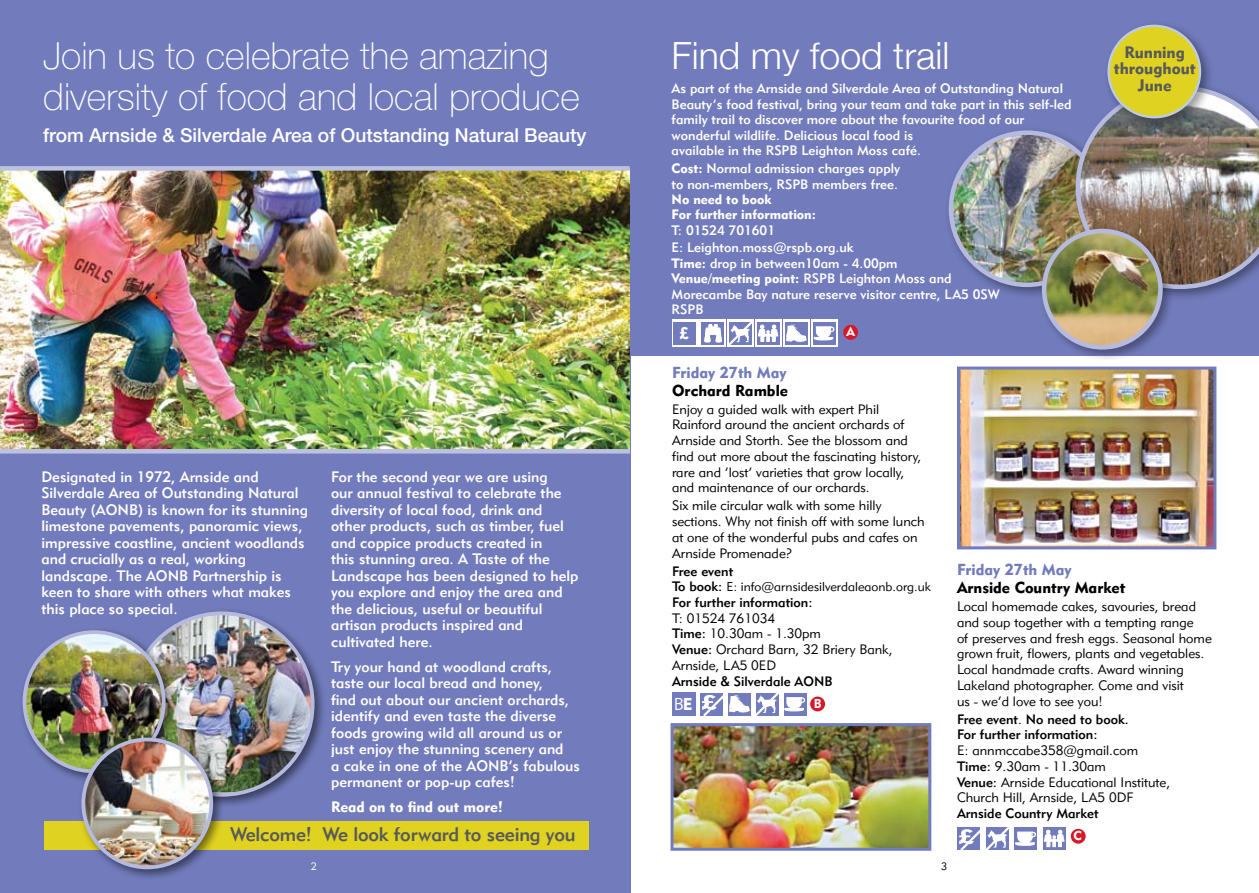
<style>
.page{position:relative;width:1259px;height:893px;background:#fff}
.page>*{position:absolute;margin:0;border:0;box-sizing:border-box;transform-origin:0 0}
.t1{font:100 37.5px/40.5px "Helvetica Neue";color:#fff}
.t2{font:300 37.5px "Helvetica Neue";color:#fff}
.t3{font:19.5px "Geometric 415 BT Medium A";letter-spacing:-.01em;color:#58595b}
.t4{font:500 19.2px "Helvetica Neue";color:#fff}
.t5{font:17.1px "Geometric 415 BT Lite A";color:#fff}
.t6{font:16.5px/16.5px "Geometric 415 BT Black A";color:#58595b;text-align:center}
.t7{font:16.5px "Geometric 415 BT Black A";color:#fff}
.t8{font:15.75px "Geometric 415 BT Black A";color:#000}
.t9{font:15.75px "Geometric 415 BT Black A";color:#727cbc}
.t10{font:15px/16.5px "Geometric 415 BT Medium A";color:#fff}
.t11{font:15px "Geometric 415 BT Black A";color:#fff}
.t12{font:13.5px/15.8px "Geometric 415 BT Lite A";color:#000}
.t13{font:13.5px/15.5px "Geometric 415 BT Medium A";color:#fff}
.t14{font:13.5px/15.8px "Geometric 415 BT Medium A";color:#000}
.t15{font:13.5px/15.5px "Geometric 415 BT Black A";color:#fff}
.t16{font:12.75px "Geometric 415 BT Lite A";color:#000}
.t17{font:12.75px "Geometric 415 BT Black A";color:#fff}
.t18{font:10.5px "Geometric 415 BT Lite A";color:#fff}
.t19{font:10.5px "Geometric 415 BT Lite A";color:#000}
.s1{font-family:"Geometric 415 BT Black A"}
.s2{font-family:"Geometric 415 BT Medium A"}
.s3{font-family:"Geometric 415 BT Medium A";font-size:13.5px}
.s4{font-family:"Geometric 415 BT Lite A"}
</style>
<div class="page">
<div style="left:0;top:0;width:630px;height:893px;background:#727cbc"></div>
<img style="left:0;top:168px;width:630px;height:281px">
<div style="left:630px;top:0;width:629px;height:355px;background:#727cbc"></div>
<div style="left:44px;top:821px;width:544px;height:29px;background:#e0d220"></div>
<div style="left:125px;top:607px;width:202px;height:202px;background:#000;opacity:.5"></div>
<img style="left:131px;top:613px;width:182px;height:179px">
<div style="left:19px;top:626px;width:159px;height:160px;background:#000;opacity:.5"></div>
<img style="left:24px;top:632px;width:140px;height:139px;border-radius:70px">
<div style="left:23px;top:630px;width:143px;height:143px;border:4px solid #b6bade;border-radius:50%"></div>
<div style="left:77px;top:734px;width:148px;height:148px;background:#000;opacity:.5"></div>
<img style="left:83px;top:739px;width:128px;height:128px;border-radius:64px">
<div style="left:81px;top:738px;width:132px;height:131px;border:4px solid #b6bade;border-radius:50%"></div>
<div style="left:0;top:166px;width:629px;height:5px;background:#bdc1e1"></div>
<div style="left:0;top:449px;width:630px;height:5px;background:#bdc1e1"></div>
<img style="left:674px;top:727px;width:253px;height:120px">
<div style="left:670px;top:723px;width:261px;height:128px;border:3px solid #727cbc"></div>
<svg style="left:783px;top:320px;width:26px;height:27px"></svg>
<svg style="left:672px;top:320px;width:26px;height:27px"></svg>
<div style="left:673px;top:322px;width:23px;height:22px;background:#727cbc"></div>
<div style="left:755px;top:319px;width:26px;height:27px;background:#fff"></div>
<div style="left:700px;top:320px;width:26px;height:27px;background:#fff"></div>
<div style="left:701px;top:322px;width:23px;height:23px;background:#727cbc"></div>
<div style="left:757px;top:322px;width:23px;height:23px;background:#727cbc"></div>
<svg style="left:704px;top:319px;width:74px;height:28px"></svg>
<div style="left:785px;top:322px;width:22px;height:23px;background:#727cbc"></div>
<svg style="left:786px;top:324px;width:21px;height:18px"></svg>
<div style="left:811px;top:320px;width:26px;height:27px;background:#fff"></div>
<svg style="left:813px;top:322px;width:23px;height:23px"></svg>
<svg style="left:814px;top:327px;width:20px;height:13px"></svg>
<div style="left:943px;top:125px;width:175px;height:175px;background:#000;opacity:.4"></div>
<img style="left:951px;top:133px;width:152px;height:152px;border-radius:76px">
<div style="left:948px;top:130px;width:157px;height:157px;border:4px solid #b6bade;border-radius:50%"></div>
<div style="left:843px;top:325px;width:15px;height:15px;background:#d71829;border-radius:50%"></div>
<div style="left:1070px;top:80px;width:189px;height:222px;background:#000;opacity:.4"></div>
<img style="left:1075px;top:86px;width:184px;height:203px">
<div style="left:1102px;top:19px;width:112px;height:112px;background:#000;opacity:.4"></div>
<div style="left:1108px;top:26px;width:92px;height:91px;background:#e0d220;border-radius:50%"></div>
<div style="left:1107px;top:25px;width:94px;height:93px;border:2px solid #becce3;border-radius:50%"></div>
<svg style="left:806px;top:693px;width:1px;height:23px"></svg>
<svg style="left:804px;top:693px;width:2px;height:23px"></svg>
<div style="left:672px;top:692px;width:23px;height:24px;background:#727cbc"></div>
<div style="left:700px;top:693px;width:23px;height:23px;background:#727cbc"></div>
<svg style="left:702px;top:693px;width:102px;height:23px"></svg>
<div style="left:810px;top:696px;width:15px;height:15px;background:#d71829;border-radius:50%"></div>
<svg style="left:1035px;top:827px;width:2px;height:23px"></svg>
<div style="left:957px;top:827px;width:23px;height:23px;background:#727cbc"></div>
<svg style="left:959px;top:827px;width:76px;height:23px"></svg>
<svg style="left:1043px;top:827px;width:23px;height:23px"></svg>
<svg style="left:1044px;top:830px;width:20px;height:17px"></svg>
<div style="left:1070px;top:829px;width:15px;height:15px;background:#d71829;border-radius:50%"></div>
<div style="left:1038px;top:225px;width:137px;height:137px;background:#000;opacity:.35"></div>
<img style="left:1044px;top:231px;width:116px;height:116px;border-radius:58px">
<div style="left:1042px;top:229px;width:120px;height:121px;border:4px solid #b6bade;border-radius:50%"></div>
<img style="left:961px;top:371px;width:251px;height:174px">
<div style="left:957px;top:367px;width:259px;height:182px;border:3px solid #727cbc"></div>
<h1 class="t1" style="left:43px;top:36px;width:538px">Join us to celebrate the amazing diversity of food and local produce</h1>
<p class="t4" style="left:43px;top:124px;width:545px">from Arnside &amp; Silverdale Area of Outstanding Natural Beauty</p>
<p class="t10" style="left:41px;top:468px;width:268px">Designated in 1972, Arnside and Silverdale Area of Outstanding Natural Beauty (AONB) is known for its stunning limestone pavements, panoramic views, impressive coastline, ancient woodlands and crucially as a real, working landscape. The AONB Partnership is keen to share with others what makes this place so special.</p>
<p class="t10" style="left:331px;top:468px;width:249px">For the second year we are using<br>our annual festival to celebrate the diversity of local food, drink and other products, such as timber, fuel and coppice products created in<br>this stunning area. A Taste of the<br>Landscape has been designed to help you explore and enjoy the area and the delicious, useful or beautiful artisan products inspired and cultivated here.</p>
<p class="t10" style="left:331px;top:658px;width:250px">Try your hand at woodland crafts, taste our local bread and honey,<br>find out about our ancient orchards, identify and even taste the diverse foods growing wild all around us or just enjoy the stunning scenery and<br>a cake in one of the AONB’s fabulous permanent or pop-up cafes!</p>
<p class="t11" style="left:331px;top:798px;width:173px">Read on to find out more!</p>
<h2 class="t3" style="left:230px;top:822px;width:347px">Welcome! We look forward to seeing you</h2>
<h1 class="t2" style="left:671px;top:33px;width:279px">Find my food trail</h1>
<p class="t13" style="left:671px;top:81px;width:401px">As part of the Arnside and Silverdale Area of Outstanding Natural Beauty’s food festival, bring your team and take part in this self-led family trail to discover more about the favourite food of our wonderful wildlife. Delicious local food is<br>available in the RSPB Leighton Moss café.</p>
<p class="t13" style="left:671px;top:160px;width:230px"><span class="s1">Cost:</span> Normal admission charges apply to non-members, RSPB members free.</p>
<p class="t15" style="left:671px;top:191px;width:146px">No need to book<br>For further information:</p>
<p class="t13" style="left:671px;top:221px;width:183px;line-height:17.5px">T: 01524 701601<br>E: Leighton.moss@rspb.org.uk</p>
<p class="t13" style="left:671px;top:255px;width:227px"><span class="s1">Time:</span> drop in between10am - 4.00pm</p>
<p class="t15" style="left:671px;top:271px;width:281px">Venue/meeting point: <span class="s2">RSPB Leighton Moss and</span></p>
<p class="t13" style="left:671px;top:286px;width:330px">Morecambe Bay nature reserve visitor centre, LA5 0SW<br>RSPB</p>
<p class="t7" style="left:679px;top:323px;width:11px">£</p>
<p class="t17" style="left:846px;top:323px;width:10px">A</p>
<p class="t6" style="left:1113px;top:43px;width:83px">Running throughout<br>June</p>
<p class="t9" style="left:672px;top:363px;width:116px">Friday 27th May</p>
<p class="t8" style="left:672px;top:381px;width:117px">Orchard Ramble</p>
<p class="t12" style="left:672px;top:401px;width:251px">Enjoy a guided walk with expert Phil Rainford around the ancient orchards of Arnside and Storth. See the blossom and find out more about the fascinating history, rare and ‘lost’ varieties that grow locally, and maintenance of our orchards.</p>
<p class="t12" style="left:672px;top:498px;width:254px">Six mile circular walk with some hilly sections. Why not finish off with some lunch at one of the wonderful pubs and cafes on Arnside Promenade?</p>
<p class="t14" style="left:672px;top:563px;width:63px">Free event</p>
<p class="t16" style="left:672px;top:579px;width:260px"><span class="s3">To book:</span> E: info@arnsidesilverdaleaonb.org.uk</p>
<p class="t14" style="left:672px;top:594px;width:142px">For further information:</p>
<p class="t12" style="left:672px;top:610px;width:222px">T: 01524 761034<br><span class="s2">Time:</span> 10.30am - 1.30pm<br><span class="s2">Venue:</span> Orchard Barn, 32 Briery Bank,<br>Arnside, LA5 0ED</p>
<p class="t14" style="left:672px;top:673px;width:162px">Arnside &amp; Silverdale AONB</p>
<p class="t5" style="left:673px;top:694px;width:20px">B<span class="s1">E</span></p>
<p class="t17" style="left:813px;top:696px;width:9px">B</p>
<p class="t9" style="left:957px;top:560px;width:116px">Friday 27th May</p>
<p class="t8" style="left:957px;top:578px;width:170px">Arnside Country Market</p>
<p class="t12" style="left:957px;top:598px;width:256px">Local homemade cakes, savouries, bread and soup together with a tempting range<br>of preserves and fresh eggs. Seasonal home grown fruit, flowers, plants and vegetables.<br>Local handmade crafts. Award winning Lakeland photographer. Come and visit<br>us - we’d love to see you!</p>
<p class="t14" style="left:957px;top:711px;width:173px">Free event<span class="s4">.</span> No need to book.<br>For further information:</p>
<p class="t12" style="left:957px;top:742px;width:215px">E: annmccabe358@gmail.com<br><span class="s2">Time:</span> 9.30am - 11.30am<br><span class="s2">Venue:</span> Arnside Educational Institute,<br>Church Hill, Arnside, LA5 0DF</p>
<p class="t14" style="left:957px;top:805px;width:143px">Arnside Country Market</p>
<p class="t17" style="left:1073px;top:828px;width:10px">C</p>
<p class="t18" style="left:311px;top:860px;width:7px">2</p>
<p class="t19" style="left:941px;top:860px;width:7px">3</p>
</div>
